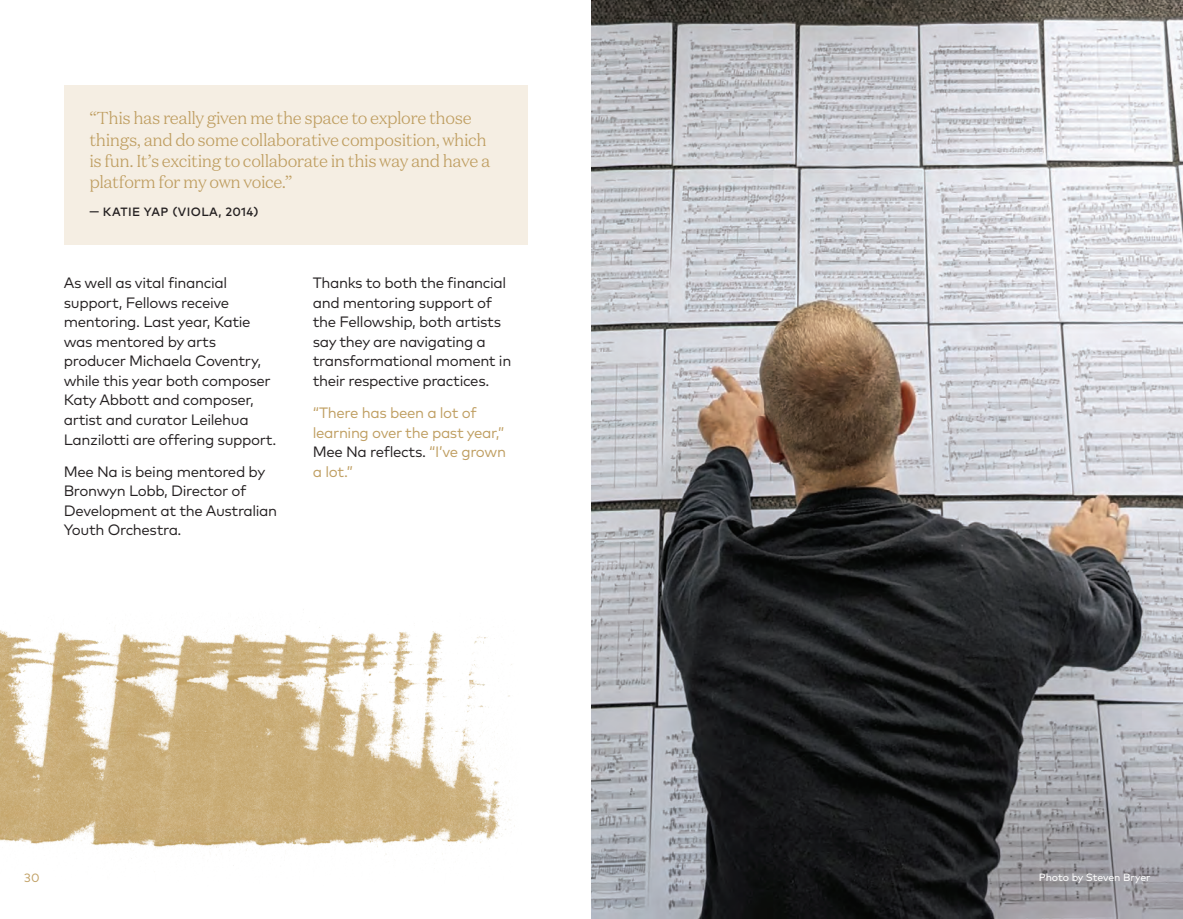
<style>
.page{position:relative;width:1183px;height:919px;background:#fff}
.page>*{position:absolute;margin:0;border:0;box-sizing:border-box;transform-origin:0 0}
.t1{font:300 17.25px/21.5px "Domaine Text";letter-spacing:-.025em;color:#bf9e61}
.t2{font:15px/19.5px "Mark Pro";letter-spacing:-.025em;color:#231f20}
.t3{font:15px/19.5px "Mark Pro";letter-spacing:-.025em;color:#bf9e61}
.t4{font:500 12px "Mark Pro";letter-spacing:.03em;color:#231f20}
.t5{font:12px "Mark Pro";color:#bf9e61}
.t6{font:10.5px "Mark Pro";letter-spacing:-.01em;color:#fff}
.s1{color:#231f20}
</style>
<div class="page">
<img style="left:591px;top:0;width:591px;height:918px">
<img style="left:0;top:609px;width:515px;height:250px">
<div style="left:64px;top:85px;width:463px;height:159px;background:#f5eee3"></div>
<p class="t1" style="left:89px;top:107px;width:402px">“This has really given me the space to explore those things, and do some collaborative composition, which is fun. It’s exciting to collaborate in this way and have a platform for my own voice.”</p>
<p class="t4" style="left:89px;top:202px;width:171px">— KATIE YAP (VIOLA, 2014)</p>
<p class="t2" style="left:64px;top:272px;width:214px">As well as vital financial support, Fellows receive mentoring. Last year, Katie was mentored by arts producer Michaela Coventry, while this year both composer<br>Katy Abbott and composer, artist and curator Leilehua<br>Lanzilotti are offering support.</p>
<p class="t2" style="left:64px;top:460px;width:215px">Mee Na is being mentored by<br>Bronwyn Lobb, Director of<br>Development at the Australian<br>Youth Orchestra.</p>
<p class="t2" style="left:313px;top:272px;width:200px">Thanks to both the financial and mentoring support of the Fellowship, both artists say they are navigating a transformational moment in their respective practices.</p>
<p class="t3" style="left:313px;top:402px;width:195px">“There has been a lot of learning over the past year,”<br><span class="s1">Mee Na reflects.</span> “I’ve grown a lot.”</p>
<p class="t5" style="left:24px;top:868px;width:17px">30</p>
<p class="t6" style="left:1038px;top:869px;width:113px">Photo by Steven Bryer</p>
</div>
